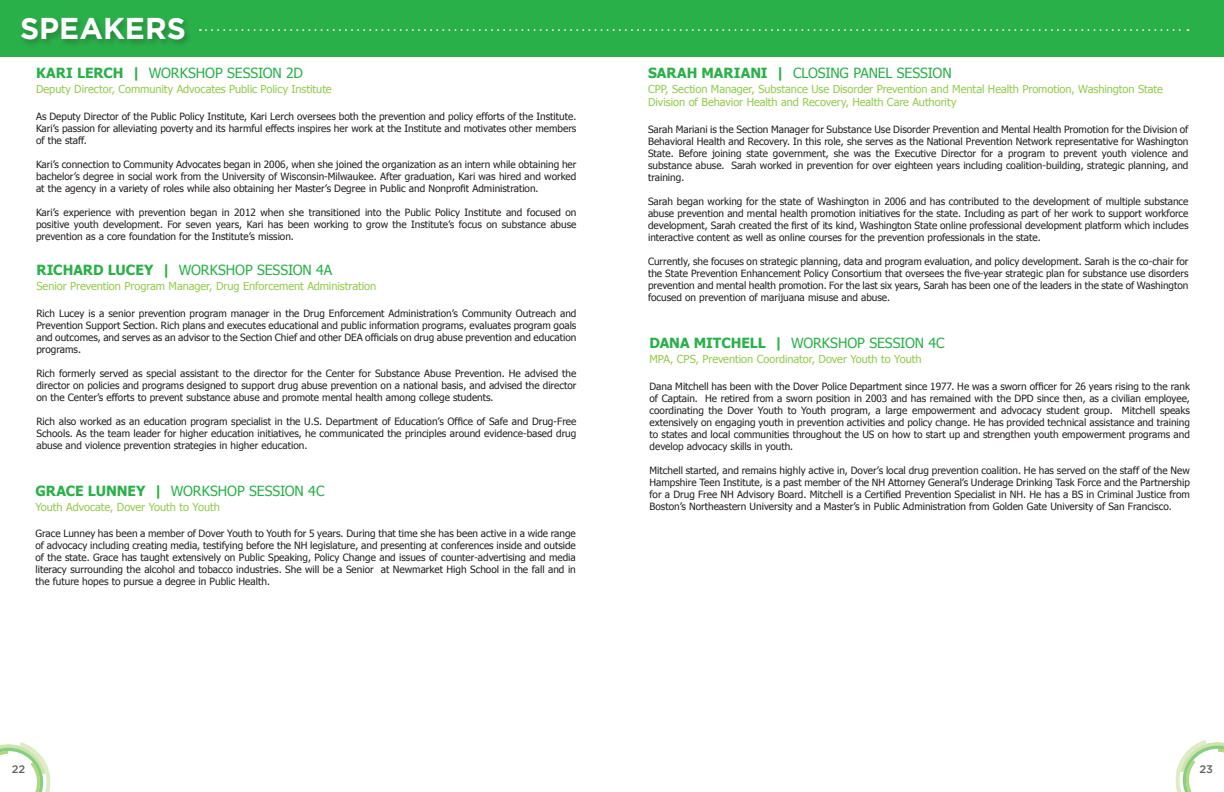
<style>
.page{position:relative;width:1224px;height:792px;background:#fff}
.page>*{position:absolute;margin:0;border:0;box-sizing:border-box;transform-origin:0 0}
.t1{font:700 30px "Gotham";color:#fff}
.t2{font:14px "Tahoma";letter-spacing:-.005em;color:#2ab049}
.t3{font:11px/13px "Tahoma";letter-spacing:-.005em;color:#94ca4e}
.t4{font:500 11px "Gotham";color:#606162}
.t5{font:10px/12px "Tahoma";color:#231f20;text-align:justify}
.s1{font-weight:700}
</style>
<div class="page">
<div style="left:0;top:0;width:1224px;height:56px;background:#2ab049"></div>
<svg style="left:0;top:742px;width:51px;height:50px"></svg>
<svg style="left:1175px;top:740px;width:49px;height:52px"></svg>
<div style="left:20px;top:16px;width:173px;height:32px;background:#231f20;opacity:.3"></div>
<svg style="left:200px;top:29px;width:989px;height:2px"></svg>
<h1 class="t1" style="left:20px;top:11px;width:168px">SPEAKERS</h1>
<p class="t2" style="left:36px;top:64px;width:269px"><span class="s1">KARI LERCH |</span> WORKSHOP SESSION 2D</p>
<p class="t3" style="left:36px;top:82px;width:297px">Deputy Director, Community Advocates Public Policy Institute</p>
<p class="t5" style="left:36px;top:110px;width:542px">As Deputy Director of the Public Policy Institute, Kari Lerch oversees both the prevention and policy efforts of the Institute.<br>Kari’s passion for alleviating poverty and its harmful effects inspires her work at the Institute and motivates other members of the staff.</p>
<p class="t5" style="left:36px;top:158px;width:542px">Kari’s connection to Community Advocates began in 2006, when she joined the organization as an intern while obtaining her bachelor’s degree in social work from the University of Wisconsin-Milwaukee. After graduation, Kari was hired and worked at the agency in a variety of roles while also obtaining her Master’s Degree in Public and Nonprofit Administration.</p>
<p class="t5" style="left:36px;top:206px;width:542px">Kari’s experience with prevention began in 2012 when she transitioned into the Public Policy Institute and focused on positive youth development. For seven years, Kari has been working to grow the Institute’s focus on substance abuse prevention as a core foundation for the Institute’s mission.</p>
<p class="t2" style="left:36px;top:260px;width:297px"><span class="s1">RICHARD LUCEY |</span> WORKSHOP SESSION 4A</p>
<p class="t3" style="left:36px;top:279px;width:341px">Senior Prevention Program Manager, Drug Enforcement Administration</p>
<p class="t5" style="left:36px;top:307px;width:542px">Rich Lucey is a senior prevention program manager in the Drug Enforcement Administration’s Community Outreach and Prevention Support Section. Rich plans and executes educational and public information programs, evaluates program goals and outcomes, and serves as an advisor to the Section Chief and other DEA officials on drug abuse prevention and education programs.</p>
<p class="t5" style="left:36px;top:367px;width:541px">Rich formerly served as special assistant to the director for the Center for Substance Abuse Prevention. He advised the director on policies and programs designed to support drug abuse prevention on a national basis, and advised the director on the Center’s efforts to prevent substance abuse and promote mental health among college students.</p>
<p class="t5" style="left:36px;top:415px;width:541px">Rich also worked as an education program specialist in the U.S. Department of Education’s Office of Safe and Drug-Free Schools. As the team leader for higher education initiatives, he communicated the principles around evidence-based drug abuse and violence prevention strategies in higher education.</p>
<p class="t2" style="left:35px;top:481px;width:290px"><span class="s1">GRACE LUNNEY |</span> WORKSHOP SESSION 4C</p>
<p class="t3" style="left:35px;top:500px;width:186px">Youth Advocate, Dover Youth to Youth</p>
<p class="t5" style="left:35px;top:527px;width:542px">Grace Lunney has been a member of Dover Youth to Youth for 5 years. During that time she has been active in a wide range of advocacy including creating media, testifying before the NH legislature, and presenting at conferences inside and outside of the state. Grace has taught extensively on Public Speaking, Policy Change and issues of counter-advertising and media literacy surrounding the alcohol and tobacco industries. She will be a Senior at Newmarket High School in the fall and in the future hopes to pursue a degree in Public Health.</p>
<p class="t2" style="left:648px;top:64px;width:305px"><span class="s1">SARAH MARIANI |</span> CLOSING PANEL SESSION</p>
<p class="t3" style="left:648px;top:82px;width:516px">CPP, Section Manager, Substance Use Disorder Prevention and Mental Health Promotion, Washington State<br>Division of Behavior Health and Recovery, Health Care Authority</p>
<p class="t5" style="left:648px;top:123px;width:542px">Sarah Mariani is the Section Manager for Substance Use Disorder Prevention and Mental Health Promotion for the Division of Behavioral Health and Recovery. In this role, she serves as the National Prevention Network representative for Washington State. Before joining state government, she was the Executive Director for a program to prevent youth violence and substance abuse. Sarah worked in prevention for over eighteen years including coalition-building, strategic planning, and training.</p>
<p class="t5" style="left:648px;top:195px;width:542px">Sarah began working for the state of Washington in 2006 and has contributed to the development of multiple substance abuse prevention and mental health promotion initiatives for the state. Including as part of her work to support workforce development, Sarah created the first of its kind, Washington State online professional development platform which includes interactive content as well as online courses for the prevention professionals in the state.</p>
<p class="t5" style="left:648px;top:255px;width:542px">Currently, she focuses on strategic planning, data and program evaluation, and policy development. Sarah is the co-chair for the State Prevention Enhancement Policy Consortium that oversees the five-year strategic plan for substance use disorders prevention and mental health promotion. For the last six years, Sarah has been one of the leaders in the state of Washington focused on prevention of marijuana misuse and abuse.</p>
<p class="t2" style="left:650px;top:333px;width:297px"><span class="s1">DANA MITCHELL |</span> WORKSHOP SESSION 4C</p>
<p class="t3" style="left:650px;top:352px;width:273px">MPA, CPS, Prevention Coordinator, Dover Youth to Youth</p>
<p class="t5" style="left:650px;top:380px;width:542px">Dana Mitchell has been with the Dover Police Department since 1977. He was a sworn officer for 26 years rising to the rank of Captain. He retired from a sworn position in 2003 and has remained with the DPD since then, as a civilian employee, coordinating the Dover Youth to Youth program, a large empowerment and advocacy student group. Mitchell speaks extensively on engaging youth in prevention activities and policy change. He has provided technical assistance and training to states and local communities throughout the US on how to start up and strengthen youth empowerment programs and develop advocacy skills in youth.</p>
<p class="t5" style="left:650px;top:464px;width:542px">Mitchell started, and remains highly active in, Dover’s local drug prevention coalition. He has served on the staff of the New Hampshire Teen Institute, is a past member of the NH Attorney General’s Underage Drinking Task Force and the Partnership for a Drug Free NH Advisory Board. Mitchell is a Certified Prevention Specialist in NH. He has a BS in Criminal Justice from Boston’s Northeastern University and a Master’s in Public Administration from Golden Gate University of San Francisco.</p>
<p class="t4" style="left:12px;top:763px;width:15px">22</p>
<p class="t4" style="left:1199px;top:763px;width:15px">23</p>
</div>
